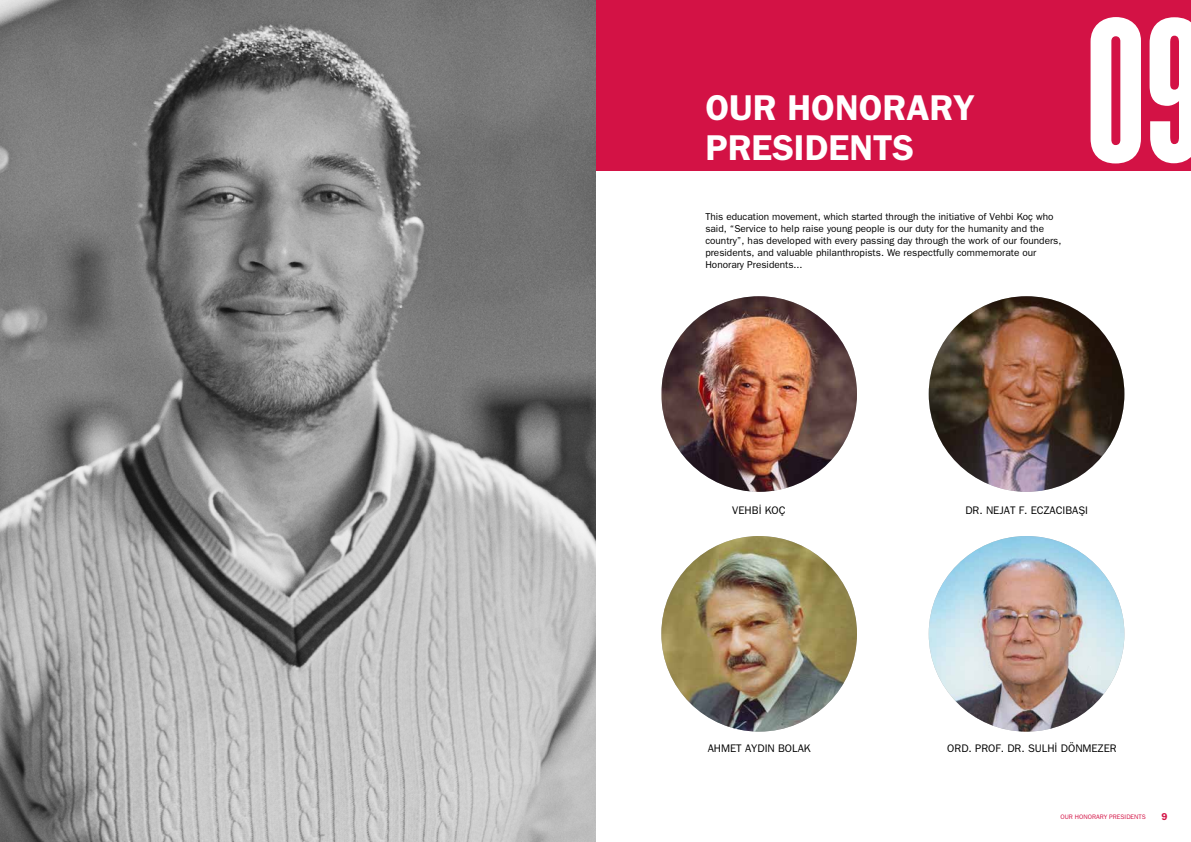
<style>
.page{position:relative;width:1191px;height:842px;background:#fff}
.page>*{position:absolute;margin:0;border:0;box-sizing:border-box;transform-origin:0 0}
.t1{font:700 200px "Flama Ultracondensed";color:#fff}
.t2{font:36px/40px "Franklin Gothic T Bold";color:#fff}
.t3{font:11px "Franklin Gothic";color:#000}
.t4{font:10px/12px "Franklin Gothic";color:#000}
.t5{font:10px "Franklin Gothic T Bold";color:#d31245}
.t6{font:6.5px "Franklin Gothic";color:#d31245}
</style>
<div class="page">
<div style="left:595px;top:0;width:596px;height:170px;background:#d31245"></div>
<img style="left:661px;top:296px;width:196px;height:196px;border-radius:98px">
<img style="left:661px;top:536px;width:196px;height:196px;border-radius:98px">
<img style="left:928px;top:296px;width:196px;height:196px;border-radius:98px">
<img style="left:928px;top:536px;width:196px;height:196px;border-radius:98px">
<img style="left:0;top:0;width:595px;height:842px">
<h2 class="t2" style="left:705px;top:87px;width:271px">OUR HONORARY<br>PRESIDENTS</h2>
<p class="t4" style="left:705px;top:210px;width:358px">This education movement, which started through the initiative of Vehbi Koç who said, “Service to help raise young people is our duty for the humanity and the country”, has developed with every passing day through the work of our founders, presidents, and valuable philanthropists. We respectfully commemorate our Honorary Presidents...</p>
<h1 class="t1" style="left:1086px;top:-32px;width:119px">09</h1>
<p class="t3" style="left:732px;top:503px;width:55px">VEHBİ KOÇ</p>
<p class="t3" style="left:965px;top:503px;width:124px">DR. NEJAT F. ECZACIBAŞI</p>
<p class="t3" style="left:707px;top:742px;width:104px">AHMET AYDIN BOLAK</p>
<p class="t3" style="left:947px;top:742px;width:171px">ORD. PROF. DR. SULHİ DÖNMEZER</p>
<p class="t6" style="left:1060px;top:813px;width:87px">OUR HONORARY PRESIDENTS</p>
<p class="t5" style="left:1161px;top:810px;width:7px">9</p>
</div>
